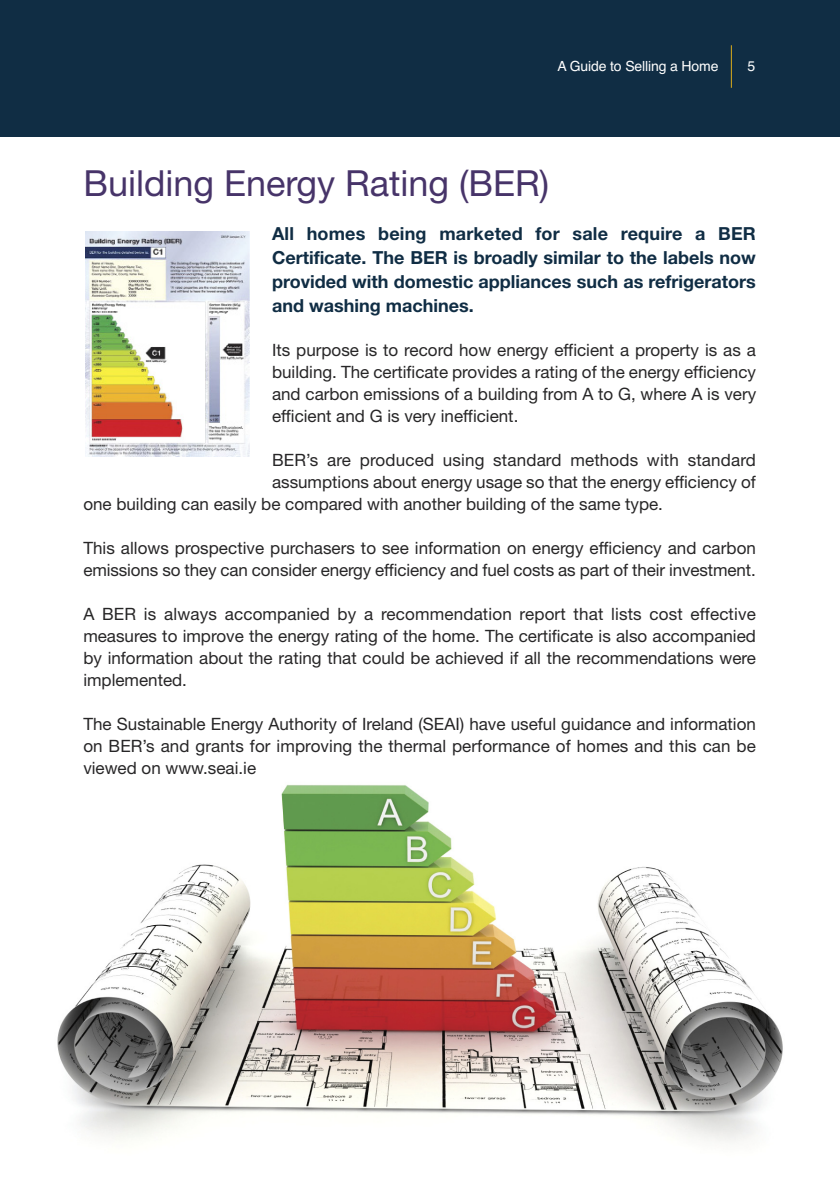
<style>
.page{position:relative;width:840px;height:1191px;background:#fff}
.page>*{position:absolute;margin:0;border:0;box-sizing:border-box;transform-origin:0 0}
.t1{font:36px "Helvetica Neue";color:#473469}
.t2{font:700 18px/24px "Helvetica Neue";color:#102d44;text-align:justify}
.t3{font:17px/22px "Helvetica Neue";color:#272627;text-align:justify}
.t4{font:14px "Helvetica";letter-spacing:-.01em;color:#fff}
</style>
<div class="page">
<div style="left:0;top:0;width:839px;height:136px;background:#102d44"></div>
<hr style="left:730px;top:45px;width:1px;height:43px;background:#dbab1b">
<img style="left:57px;top:784px;width:726px;height:358px">
<img style="left:86px;top:231px;width:163px;height:225px">
<p class="t4" style="left:557px;top:61px;width:162px">A Guide to Selling a Home</p>
<p class="t4" style="left:747px;top:61px;width:9px">5</p>
<h1 class="t1" style="left:83px;top:170px;width:467px">Building Energy Rating (BER)</h1>
<p class="t2" style="left:272px;top:223px;width:485px">All homes being marketed for sale require a BER Certificate. The BER is broadly similar to the labels now provided with domestic appliances such as refrigerators and washing machines.</p>
<p class="t3" style="left:272px;top:340px;width:485px">Its purpose is to record how energy efficient a property is as a building. The certificate provides a rating of the energy efficiency and carbon emissions of a building from A to G, where A is very efficient and G is very inefficient.</p>
<p class="t3" style="left:272px;top:450px;width:485px">BER’s are produced using standard methods with standard</p>
<p class="t3" style="left:272px;top:472px;width:485px">assumptions about energy usage so that the energy efficiency of</p>
<p class="t3" style="left:83px;top:494px;width:580px">one building can easily be compared with another building of the same type.</p>
<p class="t3" style="left:83px;top:538px;width:673px">This allows prospective purchasers to see information on energy efficiency and carbon emissions so they can consider energy efficiency and fuel costs as part of their investment.</p>
<p class="t3" style="left:83px;top:604px;width:673px">A BER is always accompanied by a recommendation report that lists cost effective measures to improve the energy rating of the home. The certificate is also accompanied by information about the rating that could be achieved if all the recommendations were implemented.</p>
<p class="t3" style="left:83px;top:714px;width:673px">The Sustainable Energy Authority of Ireland (SEAI) have useful guidance and information on BER’s and grants for improving the thermal performance of homes and this can be viewed on www.seai.ie</p>
</div>
